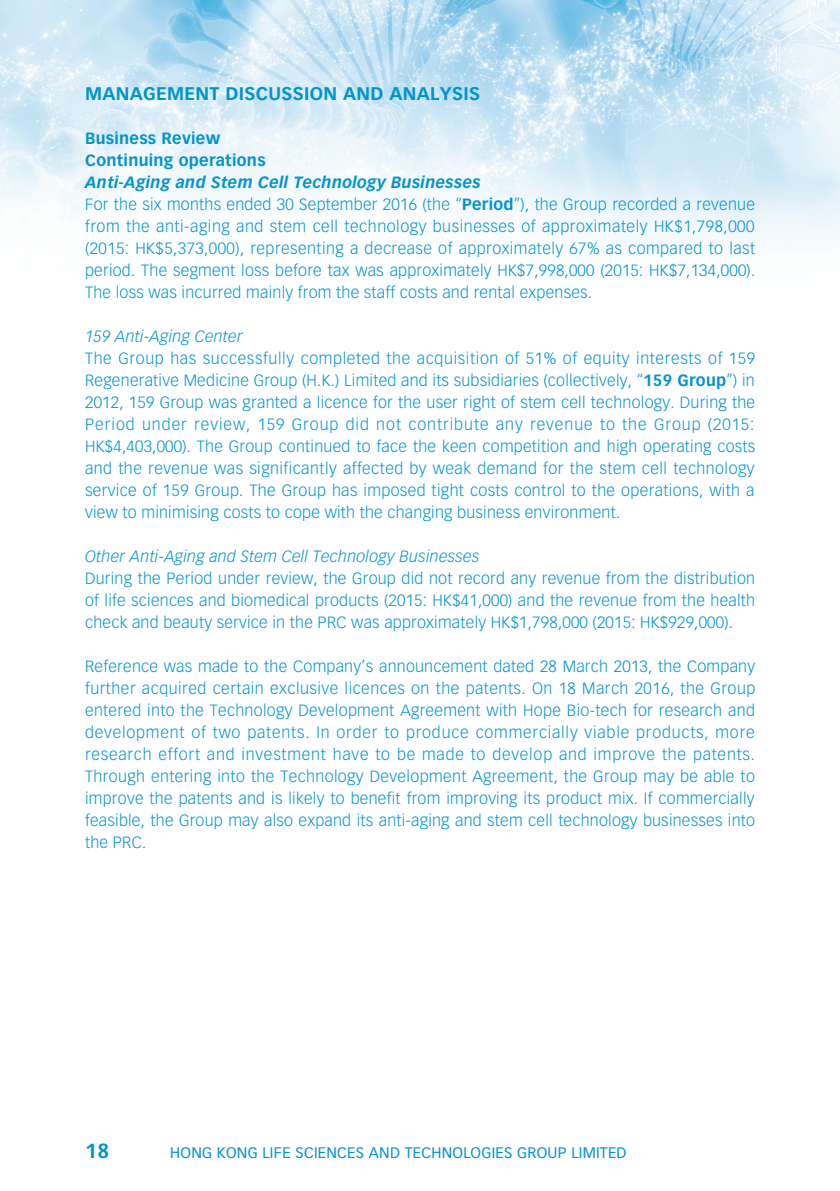
<style>
.page{position:relative;width:840px;height:1191px;background:#fff}
.page>*{position:absolute;margin:0;border:0;box-sizing:border-box;transform-origin:0 0}
.t1{font:700 20px "Vectora LT Std";color:#0093d0}
._01_H1{font:700 18px "Vectora LT Std";letter-spacing:.02em;color:#0093d0}
._00_txt{font:300 16px/22px "Vectora LT Std";letter-spacing:.015em;color:#0093d0;text-align:justify}
._03_H3{font:italic 300 16px "Vectora LT Std";letter-spacing:.015em;color:#0093d0}
._02_H2{font:italic 700 16px "Vectora LT Std";letter-spacing:.02em;color:#0093d0}
._02_H2-2{font:700 16px "Vectora LT Std";letter-spacing:.02em;color:#0093d0}
.t2{font:15px "Vectora LT Std";letter-spacing:.015em;color:#0093d0}
.s1{font-weight:700}
</style>
<div class="page">
<img style="left:0;top:0;width:839px;height:240px">
<p class="_01_H1" style="left:85px;top:83px;width:396px">MANAGEMENT DISCUSSION AND ANALYSIS</p>
<p class="_02_H2-2" style="left:85px;top:129px;width:136px">Business Review</p>
<p class="_02_H2-2" style="left:85px;top:151px;width:182px">Continuing operations</p>
<p class="_02_H2" style="left:85px;top:173px;width:397px">Anti-Aging and Stem Cell Technology Businesses</p>
<p class="_00_txt" style="left:85px;top:193px;width:671px">For the six months ended 30 September 2016 (the “<span class="s1">Period</span>”), the Group recorded a revenue from the anti-aging and stem cell technology businesses of approximately HK$1,798,000 (2015: HK$5,373,000), representing a decrease of approximately 67% as compared to last period. The segment loss before tax was approximately HK$7,998,000 (2015: HK$7,134,000).<br>The loss was incurred mainly from the staff costs and rental expenses.</p>
<p class="_03_H3" style="left:85px;top:327px;width:159px">159 Anti-Aging Center</p>
<p class="_00_txt" style="left:85px;top:347px;width:671px">The Group has successfully completed the acquisition of 51% of equity interests of 159<br>Regenerative Medicine Group (H.K.) Limited and its subsidiaries (collectively, “<span class="s1">159 Group</span>”) in 2012, 159 Group was granted a licence for the user right of stem cell technology. During the Period under review, 159 Group did not contribute any revenue to the Group (2015:<br>HK$4,403,000). The Group continued to face the keen competition and high operating costs and the revenue was significantly affected by weak demand for the stem cell technology service of 159 Group. The Group has imposed tight costs control to the operations, with a view to minimising costs to cope with the changing business environment.</p>
<p class="_03_H3" style="left:85px;top:547px;width:395px">Other Anti-Aging and Stem Cell Technology Businesses</p>
<p class="_00_txt" style="left:85px;top:567px;width:671px">During the Period under review, the Group did not record any revenue from the distribution of life sciences and biomedical products (2015: HK$41,000) and the revenue from the health check and beauty service in the PRC was approximately HK$1,798,000 (2015: HK$929,000).</p>
<p class="_00_txt" style="left:85px;top:655px;width:671px">Reference was made to the Company’s announcement dated 28 March 2013, the Company further acquired certain exclusive licences on the patents. On 18 March 2016, the Group entered into the Technology Development Agreement with Hope Bio-tech for research and development of two patents. In order to produce commercially viable products, more research effort and investment have to be made to develop and improve the patents.<br>Through entering into the Technology Development Agreement, the Group may be able to improve the patents and is likely to benefit from improving its product mix. If commercially feasible, the Group may also expand its anti-aging and stem cell technology businesses into the PRC.</p>
<p class="t1" style="left:85px;top:1139px;width:26px">18</p>
<p class="t2" style="left:170px;top:1143px;width:457px">HONG KONG LIFE SCIENCES AND TECHNOLOGIES GROUP LIMITED</p>
</div>
